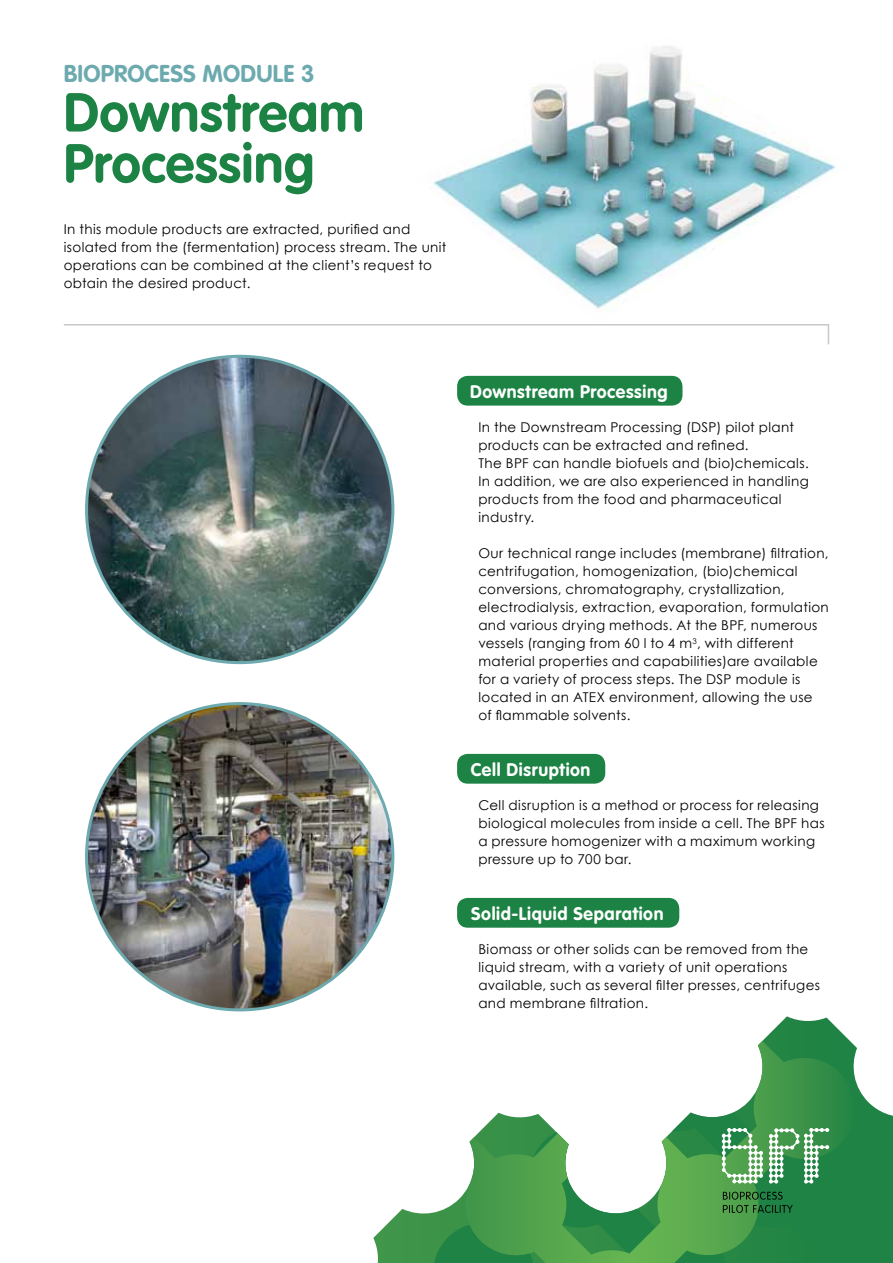
<style>
.page{position:relative;width:893px;height:1263px;background:#fff}
.page>*{position:absolute;margin:0;border:0;box-sizing:border-box;transform-origin:0 0}
.t1{font:700 54px/51px "VAG Rounded Std";letter-spacing:.01em;color:#1d8344}
.t2{font:700 24px "VAG Rounded Std";letter-spacing:.01em;color:#6daaaf}
.t3{font:700 18px "VAG Rounded Std";letter-spacing:.035em;color:#fff}
.t4{font:13.5px/18px "Century Gothic";letter-spacing:.025em;color:#000}
</style>
<div class="page">
<svg style="left:373px;top:1016px;width:509px;height:247px"></svg>
<svg style="left:432px;top:1112px;width:461px;height:151px"></svg>
<svg style="left:462px;top:1041px;width:398px;height:222px"></svg>
<svg style="left:723px;top:1192px;width:69px;height:21px"></svg>
<svg style="left:722px;top:1128px;width:107px;height:55px"></svg>
<img style="left:433px;top:46px;width:402px;height:265px">
<svg style="left:63px;top:324px;width:767px;height:21px"></svg>
<div style="left:457px;top:376px;width:225px;height:30px;background:#1d8344;border-radius:11px"></div>
<div style="left:457px;top:754px;width:148px;height:30px;background:#1d8344;border-radius:11px"></div>
<div style="left:457px;top:898px;width:222px;height:30px;background:#1d8344;border-radius:11px"></div>
<img style="left:87px;top:356px;width:306px;height:307px;border-radius:153px">
<img style="left:87px;top:704px;width:306px;height:306px;border-radius:153px">
<h2 class="t2" style="left:64px;top:60px;width:252px">BIOPROCESS MODULE 3</h2>
<h1 class="t1" style="left:64px;top:89px;width:302px">Downstream<br>Processing</h1>
<p class="t4" style="left:64px;top:220px;width:384px">In this module products are extracted, purified and isolated from the (fermentation) process stream. The unit operations can be combined at the client’s request to obtain the desired product.</p>
<h3 class="t3" style="left:470px;top:381px;width:199px">Downstream Processing</h3>
<p class="t4" style="left:478px;top:418px;width:332px">In the Downstream Processing (DSP) pilot plant products can be extracted and refined.<br>The BPF can handle biofuels and (bio)chemicals.<br>In addition, we are also experienced in handling products from the food and pharmaceutical industry.</p>
<p class="t4" style="left:478px;top:544px;width:352px">Our technical range includes (membrane) filtration, centrifugation, homogenization, (bio)chemical conversions, chromatography, crystallization, electrodialysis, extraction, evaporation, formulation and various drying methods. At the BPF, numerous vessels (ranging from 60 l to 4 m<sup>3</sup>, with different material properties and capabilities)are available for a variety of process steps. The DSP module is located in an ATEX environment, allowing the use of flammable solvents.</p>
<h3 class="t3" style="left:471px;top:759px;width:121px">Cell Disruption</h3>
<p class="t4" style="left:478px;top:796px;width:348px">Cell disruption is a method or process for releasing biological molecules from inside a cell. The BPF has a pressure homogenizer with a maximum working pressure up to 700 bar.</p>
<h3 class="t3" style="left:471px;top:903px;width:194px">Solid-Liquid Separation</h3>
<p class="t4" style="left:478px;top:940px;width:343px">Biomass or other solids can be removed from the liquid stream, with a variety of unit operations available, such as several filter presses, centrifuges and membrane filtration.</p>
</div>
